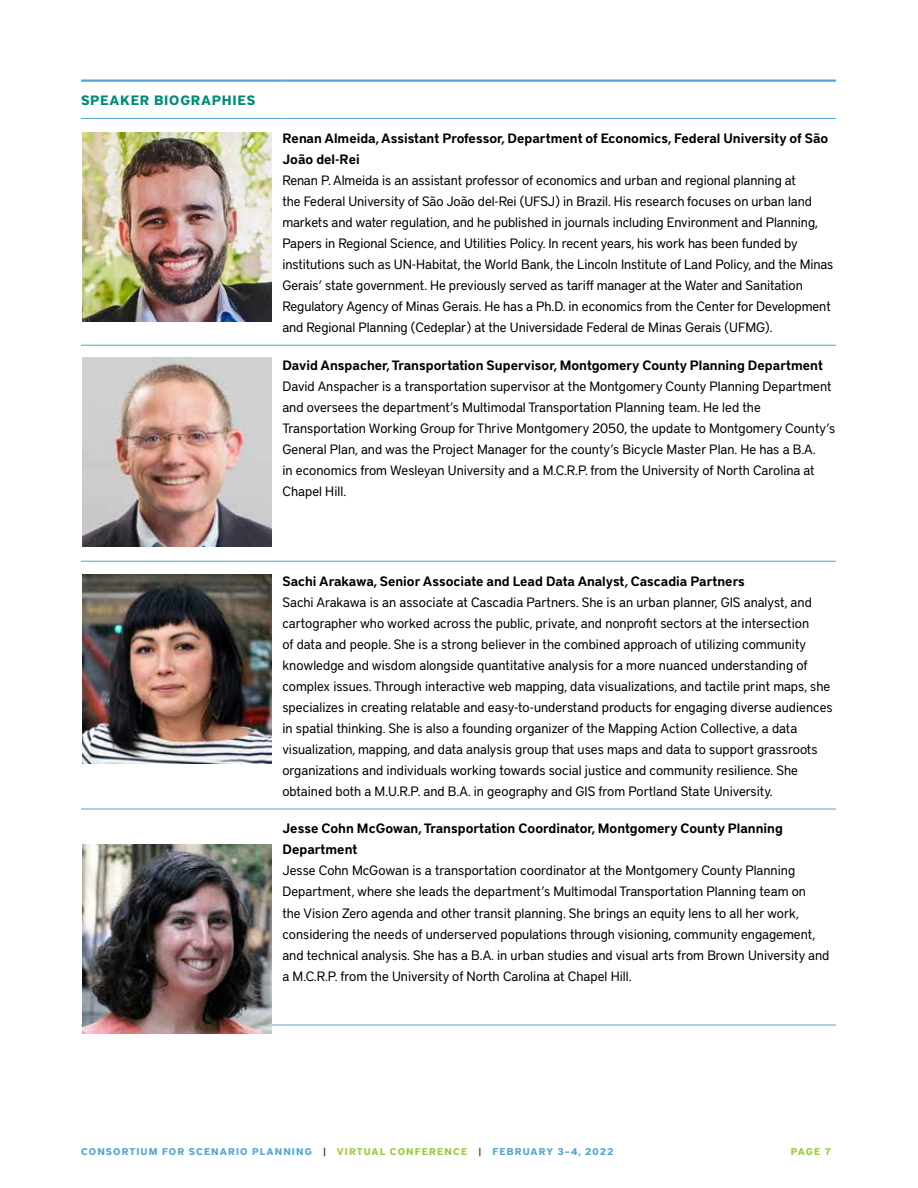
<style>
.page{position:relative;width:918px;height:1188px;background:#fff}
.page>*{position:absolute;margin:0;border:0;box-sizing:border-box;transform-origin:0 0}
.t1{font:13.5px/21px "District Pro";color:#000}
.t2{font:600 13.5px/21px "District Pro";color:#000}
.t3{font:700 13.5px "District Pro";letter-spacing:.05em;color:#028b79}
.t4{font:700 9.75px "District Pro";letter-spacing:.11em;color:#50a6d3}
.t5{font:700 9.75px "District Pro";color:#9aca3e}
.s1{color:#49545c}
.s2{color:#9aca3e}
</style>
<div class="page">
<hr style="left:81px;top:80px;width:201px;height:2px;background:#50a6d3">
<hr style="left:282px;top:80px;width:554px;height:2px;background:#50a6d3">
<hr style="left:81px;top:118px;width:201px;height:1px;background:#50a6d3">
<hr style="left:282px;top:118px;width:554px;height:1px;background:#50a6d3">
<hr style="left:81px;top:345px;width:201px;height:1px;background:#50a6d3">
<hr style="left:282px;top:345px;width:554px;height:1px;background:#50a6d3">
<hr style="left:81px;top:561px;width:201px;height:1px;background:#50a6d3">
<hr style="left:282px;top:561px;width:554px;height:1px;background:#50a6d3">
<hr style="left:81px;top:809px;width:201px;height:1px;background:#50a6d3">
<hr style="left:282px;top:809px;width:554px;height:1px;background:#50a6d3">
<hr style="left:81px;top:1025px;width:201px;height:1px;background:#50a6d3">
<hr style="left:282px;top:1025px;width:554px;height:1px;background:#50a6d3">
<img style="left:82px;top:358px;width:190px;height:189px">
<img style="left:82px;top:575px;width:190px;height:189px">
<img style="left:82px;top:844px;width:190px;height:189px">
<img style="left:82px;top:133px;width:190px;height:189px">
<p class="t3" style="left:81px;top:90px;width:176px">SPEAKER BIOGRAPHIES</p>
<p class="t2" style="left:282px;top:127px;width:547px">Renan Almeida, Assistant Professor, Department of Economics, Federal University of São<br>João del-Rei</p>
<p class="t1" style="left:282px;top:169px;width:552px">Renan P. Almeida is an assistant professor of economics and urban and regional planning at<br>the Federal University of São João del-Rei (UFSJ) in Brazil. His research focuses on urban land markets and water regulation, and he published in journals including Environment and Planning, Papers in Regional Science, and Utilities Policy. In recent years, his work has been funded by institutions such as UN-Habitat, the World Bank, the Lincoln Institute of Land Policy, and the Minas Gerais’ state government. He previously served as tariff manager at the Water and Sanitation Regulatory Agency of Minas Gerais. He has a Ph.D. in economics from the Center for Development and Regional Planning (Cedeplar) at the Universidade Federal de Minas Gerais (UFMG).</p>
<p class="t2" style="left:282px;top:354px;width:542px">David Anspacher, Transportation Supervisor, Montgomery County Planning Department</p>
<p class="t1" style="left:282px;top:375px;width:554px">David Anspacher is a transportation supervisor at the Montgomery County Planning Department and oversees the department’s Multimodal Transportation Planning team. He led the Transportation Working Group for Thrive Montgomery 2050, the update to Montgomery County’s General Plan, and was the Project Manager for the county’s Bicycle Master Plan. He has a B.A.<br>in economics from Wesleyan University and a M.C.R.P. from the University of North Carolina at Chapel Hill.</p>
<p class="t2" style="left:282px;top:570px;width:464px">Sachi Arakawa, Senior Associate and Lead Data Analyst, Cascadia Partners</p>
<p class="t1" style="left:282px;top:591px;width:552px">Sachi Arakawa is an associate at Cascadia Partners. She is an urban planner, GIS analyst, and cartographer who worked across the public, private, and nonprofit sectors at the intersection<br>of data and people. She is a strong believer in the combined approach of utilizing community knowledge and wisdom alongside quantitative analysis for a more nuanced understanding of complex issues. Through interactive web mapping, data visualizations, and tactile print maps, she specializes in creating relatable and easy-to-understand products for engaging diverse audiences in spatial thinking. She is also a founding organizer of the Mapping Action Collective, a data visualization, mapping, and data analysis group that uses maps and data to support grassroots organizations and individuals working towards social justice and community resilience. She obtained both a M.U.R.P. and B.A. in geography and GIS from Portland State University.</p>
<p class="t2" style="left:282px;top:818px;width:502px">Jesse Cohn McGowan, Transportation Coordinator, Montgomery County Planning<br>Department</p>
<p class="t1" style="left:282px;top:859px;width:549px">Jesse Cohn McGowan is a transportation coordinator at the Montgomery County Planning Department, where she leads the department’s Multimodal Transportation Planning team on<br>the Vision Zero agenda and other transit planning. She brings an equity lens to all her work, considering the needs of underserved populations through visioning, community engagement, and technical analysis. She has a B.A. in urban studies and visual arts from Brown University and a M.C.R.P. from the University of North Carolina at Chapel Hill.</p>
<p class="t4" style="left:81px;top:1145px;width:534px">CONSORTIUM FOR SCENARIO PLANNING <span class="s1">|</span> <span class="s2">VIRTUAL CONFERENCE</span> <span class="s1">|</span> FEBRUARY 3–4, 2022</p>
<p class="t5" style="left:791px;top:1145px;width:42px">PAGE 7</p>
</div>
